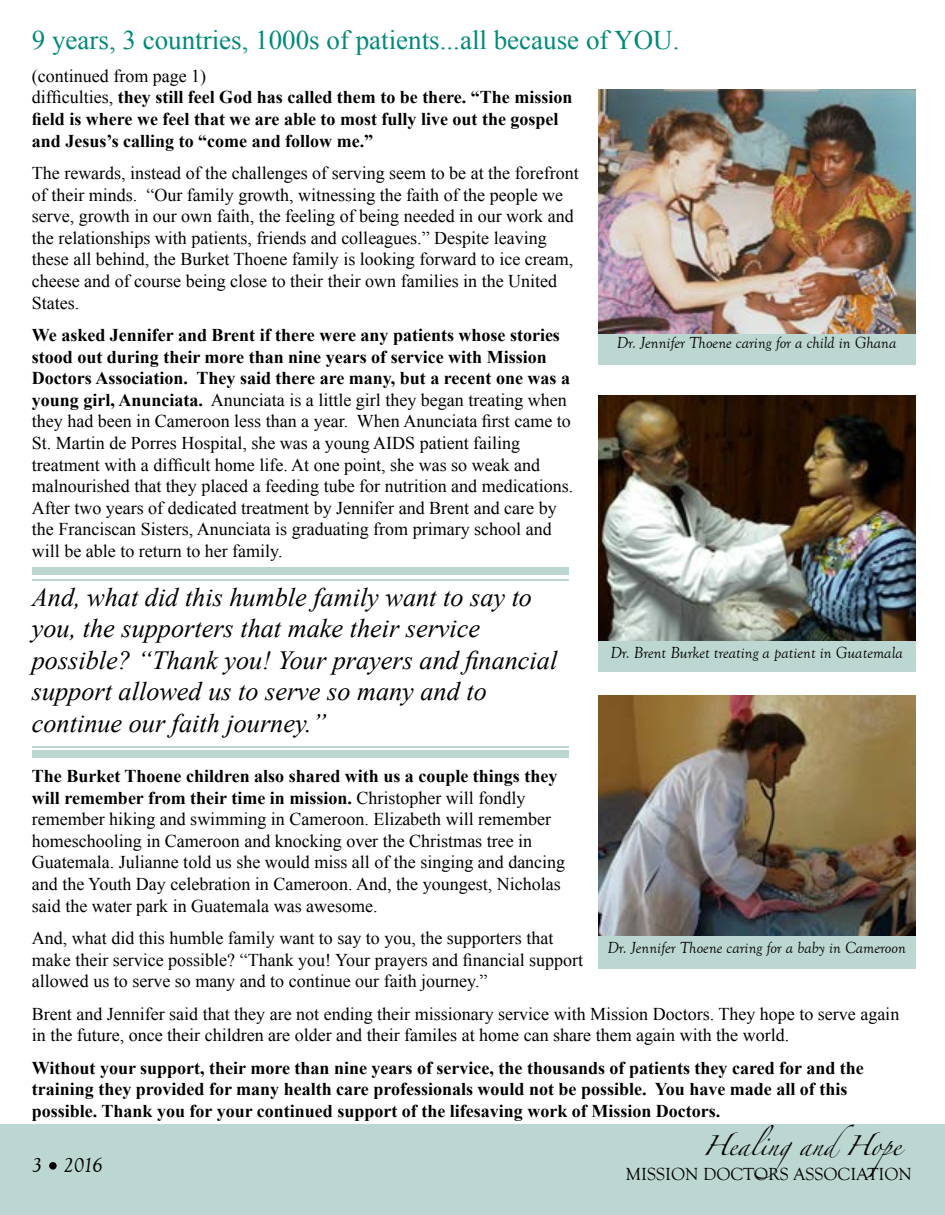
<style>
.page{position:relative;width:945px;height:1215px;background:#fff}
.page>*{position:absolute;margin:0;border:0;box-sizing:border-box;transform-origin:0 0}
.t1{font:27px "Times New Roman";color:#008a7b}
.t2{font:italic 26.25px/31.5px "Times New Roman";color:#000}
.t3{font:italic 21px "Goudy Old Style T";color:#000}
.t4{font:18px/21.6px "Times New Roman";color:#000}
.t5{font:700 18px/21.6px "Times New Roman";color:#000}
.t6{font:18px "Goudy Old Style T";color:#000}
.t7{font:18px "Zapfino";color:#000}
.t8{font:italic 16.5px "Goudy Old Style T";color:#000}
.s1{font-weight:400}
.s2{font-weight:700}
</style>
<div class="page">
<div style="left:0;top:1124px;width:945px;height:91px;background:#bcd6d1"></div>
<div style="left:49px;top:1162px;width:8px;height:8px;border:2px solid #000;border-radius:50%"></div>
<div style="left:32px;top:751px;width:537px;height:7px;background:#bcd6d1"></div>
<hr style="left:32px;top:746px;width:537px;height:1px;background:#bcd6d1">
<div style="left:32px;top:568px;width:537px;height:7px;background:#bcd6d1"></div>
<hr style="left:32px;top:579px;width:537px;height:1px;background:#bcd6d1">
<div style="left:598px;top:332px;width:317px;height:32px;background:#bcd6d1"></div>
<img style="left:598px;top:396px;width:317px;height:245px">
<img style="left:598px;top:695px;width:317px;height:242px">
<img style="left:598px;top:89px;width:317px;height:244px">
<div style="left:598px;top:641px;width:317px;height:31px;background:#bcd6d1"></div>
<div style="left:598px;top:937px;width:317px;height:32px;background:#bcd6d1"></div>
<h1 class="t1" style="left:32px;top:22px;width:649px">9 years, 3 countries, 1000s of patients...all because of YOU.</h1>
<p class="t5" style="left:32px;top:64px;width:542px"><span class="s1">(continued from page 1)<br>difficulties,</span> they still feel God has called them to be there. “The mission field is where we feel that we are able to most fully live out the gospel and Jesus’s calling to “come and follow me.”</p>
<p class="t4" style="left:32px;top:162px;width:548px">The rewards, instead of the challenges of serving seem to be at the forefront of their minds. “Our family growth, witnessing the faith of the people we serve, growth in our own faith, the feeling of being needed in our work and the relationships with patients, friends and colleagues.” Despite leaving these all behind, the Burket Thoene family is looking forward to ice cream, cheese and of course being close to their their own families in the United States.</p>
<p class="t4" style="left:32px;top:324px;width:543px"><span class="s2">We asked Jennifer and Brent if there were any patients whose stories stood out during their more than nine years of service with Mission Doctors Association. They said there are many, but a recent one was a young girl, Anunciata.</span> Anunciata is a little girl they began treating when they had been in Cameroon less than a year. When Anunciata first came to St. Martin de Porres Hospital, she was a young AIDS patient failing treatment with a difficult home life. At one point, she was so weak and malnourished that they placed a feeding tube for nutrition and medications.<br>After two years of dedicated treatment by Jennifer and Brent and care by the Franciscan Sisters, Anunciata is graduating from primary school and will be able to return to her family.</p>
<p class="t8" style="left:617px;top:334px;width:281px">Dr. Jennifer Thoene caring for a child in Ghana</p>
<h2 class="t2" style="left:32px;top:581px;width:527px">And, what did this humble family want to say to you, the supporters that make their service possible? “Thank you! Your prayers and financial support allowed us to serve so many and to continue our faith journey.”</h2>
<p class="t8" style="left:610px;top:643px;width:294px">Dr. Brent Burket treating a patient in Guatemala</p>
<p class="t4" style="left:32px;top:765px;width:535px"><span class="s2">The Burket Thoene children also shared with us a couple things they will remember from their time in mission.</span> Christopher will fondly remember hiking and swimming in Cameroon. Elizabeth will remember homeschooling in Cameroon and knocking over the Christmas tree in Guatemala. Julianne told us she would miss all of the singing and dancing and the Youth Day celebration in Cameroon. And, the youngest, Nicholas said the water park in Guatemala was awesome.</p>
<p class="t4" style="left:32px;top:927px;width:553px">And, what did this humble family want to say to you, the supporters that make their service possible? “Thank you! Your prayers and financial support allowed us to serve so many and to continue our faith journey.”</p>
<p class="t4" style="left:32px;top:1002px;width:869px">Brent and Jennifer said that they are not ending their missionary service with Mission Doctors. They hope to serve again in the future, once their children are older and their familes at home can share them again with the world.</p>
<p class="t5" style="left:32px;top:1056px;width:834px">Without your support, their more than nine years of service, the thousands of patients they cared for and the training they provided for many health care professionals would not be possible. You have made all of this possible. Thank you for your continued support of the lifesaving work of Mission Doctors.</p>
<p class="t8" style="left:608px;top:939px;width:300px">Dr. Jennifer Thoene caring for a baby in Cameroon</p>
<p class="t3" style="left:32px;top:1154px;width:72px">3 2016</p>
<p class="t7" style="left:703px;top:1138px;width:212px">HealingandHope</p>
<p class="t6" style="left:626px;top:1164px;width:288px">MISSION DOCTORS ASSOCIATION</p>
</div>
